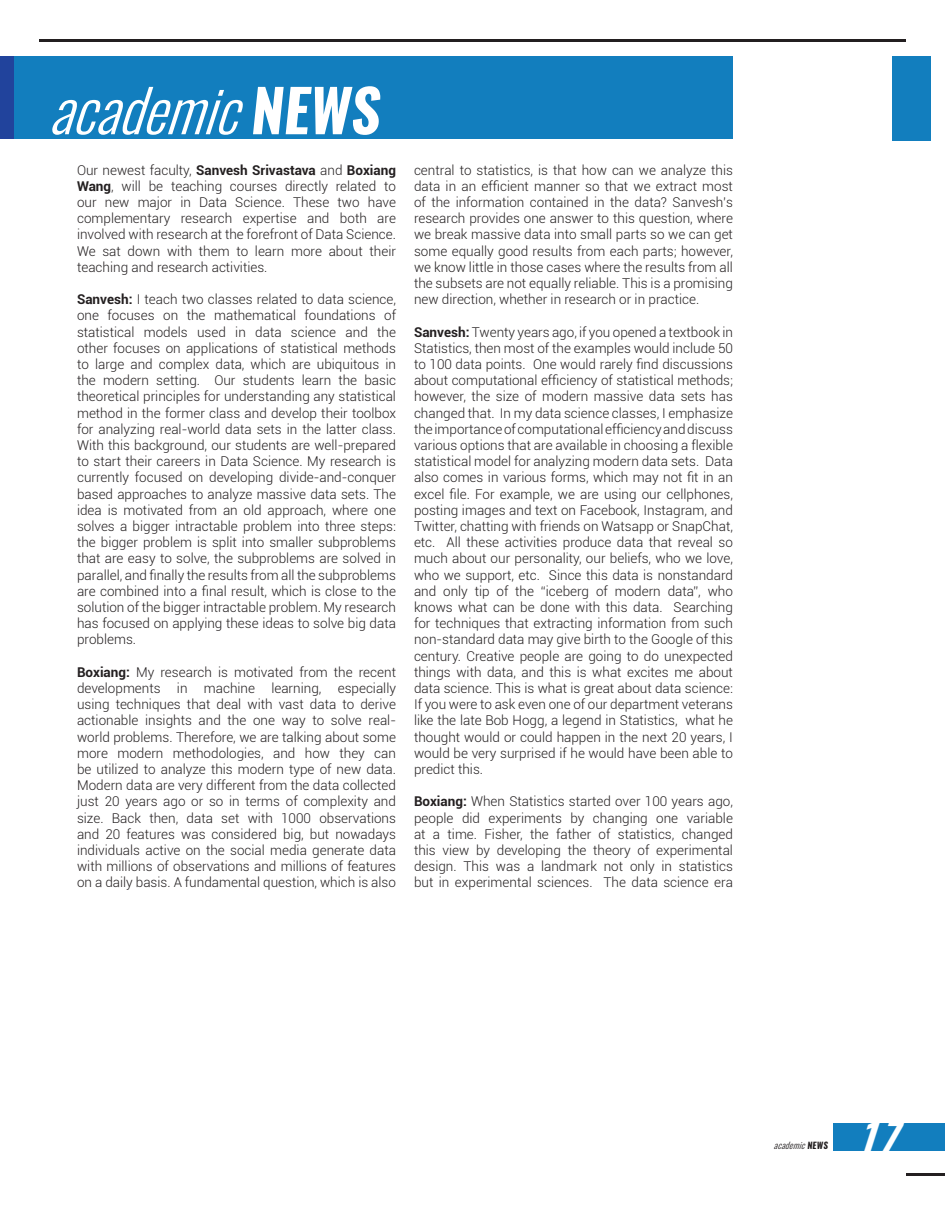
<style>
.page{position:relative;width:945px;height:1215px;background:#fff}
.page>*{position:absolute;margin:0;border:0;box-sizing:border-box;transform-origin:0 0}
.t1{font:italic 300 58.5px "Oswald";color:#fff}
.t2{font:italic 700 39.15px "Oswald";color:#fff}
.t3{font:300 13.5px/16.2px "Roboto";color:#231f20;text-align:justify}
.t4{font:italic 300 9px "Oswald";color:#231f20}
.s1{font-weight:700}
</style>
<div class="page">
<div style="left:14px;top:56px;width:719px;height:83px;background:#127ebe"></div>
<div style="left:892px;top:56px;width:40px;height:84px;background:#127ebe"></div>
<hr style="left:39px;top:39px;width:867px;height:3px;background:#231f20">
<div style="left:0;top:56px;width:14px;height:83px;background:#21439c"></div>
<div style="left:833px;top:1123px;width:112px;height:27px;background:#127ebe"></div>
<hr style="left:906px;top:1173px;width:39px;height:3px;background:#231f20">
<h1 class="t1" style="left:50px;top:70px;width:332px">academic <span class="s1">N E W S</span></h1>
<p class="t3" style="left:77px;top:161px;width:321px">Our newest faculty, <span class="s1">Sanvesh Srivastava</span> and <span class="s1">Boxiang Wang</span>, will be teaching courses directly related to our new major in Data Science. These two have complementary research expertise and both are involved with research at the forefront of Data Science.<br>We sat down with them to learn more about their teaching and research activities.</p>
<p class="t3" style="left:77px;top:291px;width:321px"><span class="s1">Sanvesh:</span> I teach two classes related to data science, one focuses on the mathematical foundations of statistical models used in data science and the other focuses on applications of statistical methods to large and complex data, which are ubiquitous in the modern setting. Our students learn the basic theoretical principles for understanding any statistical method in the former class and develop their toolbox for analyzing real-world data sets in the latter class.<br>With this background, our students are well-prepared to start their careers in Data Science. My research is currently focused on developing divide-and-conquer based approaches to analyze massive data sets. The idea is motivated from an old approach, where one solves a bigger intractable problem into three steps: the bigger problem is split into smaller subproblems that are easy to solve, the subproblems are solved in parallel, and finally the results from all the subproblems are combined into a final result, which is close to the solution of the bigger intractable problem. My research has focused on applying these ideas to solve big data problems.</p>
<p class="t3" style="left:77px;top:664px;width:321px"><span class="s1">Boxiang:</span> My research is motivated from the recent developments in machine learning, especially using techniques that deal with vast data to derive actionable insights and the one way to solve real&shy;world problems. Therefore, we are talking about some more modern methodologies, and how they can be utilized to analyze this modern type of new data.<br>Modern data are very different from the data collected just 20 years ago or so in terms of complexity and size. Back then, data set with 1000 observations and 20 features was considered big, but nowadays individuals active on the social media generate data with millions of observations and millions of features on a daily basis. A fundamental question, which is also</p>
<p class="t3" style="left:414px;top:161px;width:320px">central to statistics, is that how can we analyze this data in an efficient manner so that we extract most of the information contained in the data? Sanvesh’s research provides one answer to this question, where we break massive data into small parts so we can get some equally good results from each parts; however, we know little in those cases where the results from all the subsets are not equally reliable. This is a promising new direction, whether in research or in practice.</p>
<p class="t3" style="left:414px;top:323px;width:320px"><span class="s1">Sanvesh:</span> Twenty years ago, if you opened a textbook in Statistics, then most of the examples would include 50 to 100 data points. One would rarely find discussions about computational efficiency of statistical methods; however, the size of modern massive data sets has changed that. In my data science classes, I emphasize the importance of computational efficiency and discuss various options that are available in choosing a flexible statistical model for analyzing modern data sets. Data also comes in various forms, which may not fit in an excel file. For example, we are using our cellphones, posting images and text on Facebook, Instagram, and Twitter, chatting with friends on Watsapp or SnapChat, etc. All these activities produce data that reveal so much about our personality, our beliefs, who we love, who we support, etc. Since this data is nonstandard and only tip of the “iceberg of modern data”, who knows what can be done with this data. Searching for techniques that extracting information from such non-standard data may give birth to the Google of this century. Creative people are going to do unexpected things with data, and this is what excites me about data science. This is what is great about data science:<br>If you were to ask even one of our department veterans like the late Bob Hogg, a legend in Statistics, what he thought would or could happen in the next 20 years, I would be very surprised if he would have been able to predict this.</p>
<p class="t3" style="left:414px;top:793px;width:321px"><span class="s1">Boxiang:</span> When Statistics started over 100 years ago, people did experiments by changing one variable at a time. Fisher, the father of statistics, changed this view by developing the theory of experimental design. This was a landmark not only in statistics but in experimental sciences. The data science era</p>
<p class="t4" style="left:774px;top:1140px;width:56px">academic <span class="s1">N E W S</span></p>
<h2 class="t2" style="left:856px;top:1110px;width:56px">17</h2>
</div>
